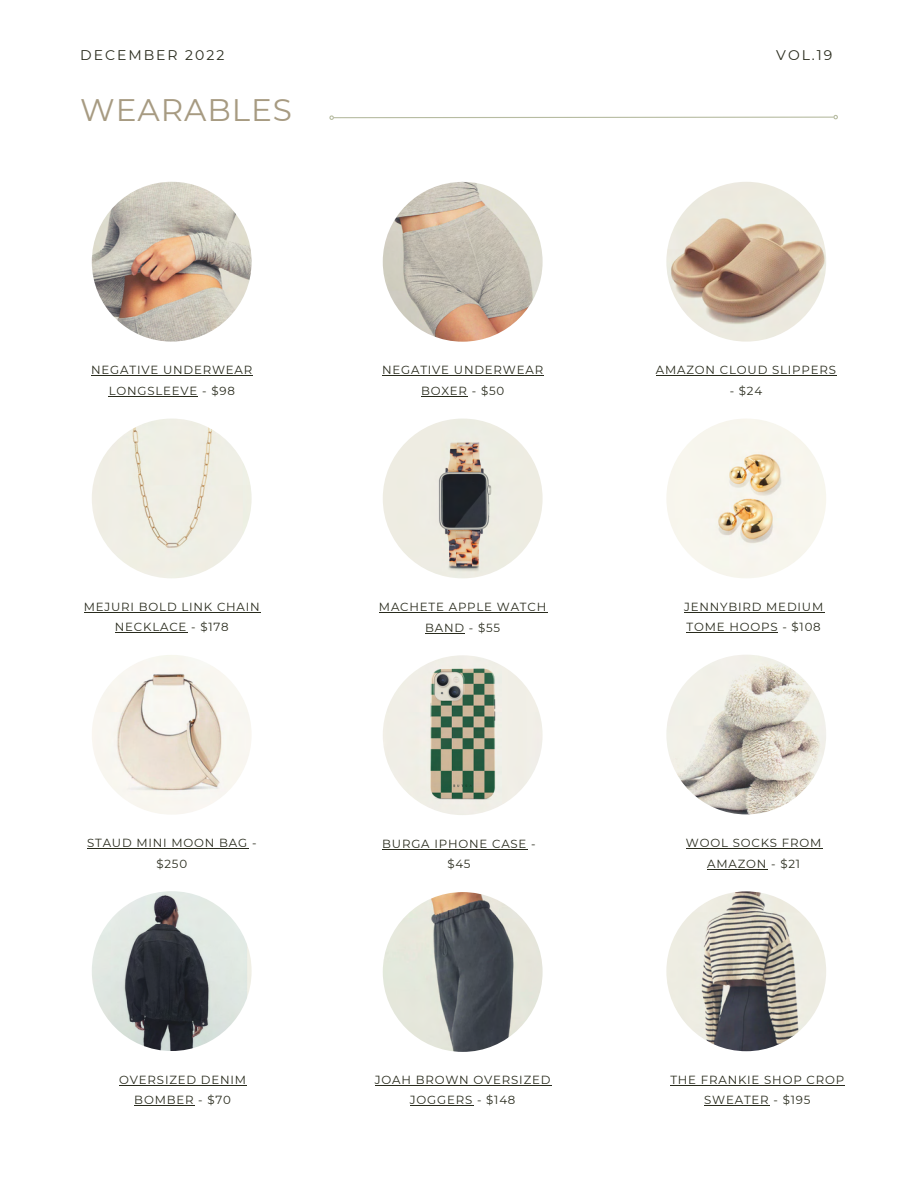
<style>
.page{position:relative;width:918px;height:1188px;background:#fff}
.page>*{position:absolute;margin:0;border:0;box-sizing:border-box;transform-origin:0 0}
.t1{font:31.2px "Montserrat";letter-spacing:.03em;color:#a79b82}
.t2{font:13.95px "Montserrat";letter-spacing:.14em;color:#292b1d}
.t3{font:11.7px/20.5px "Montserrat";letter-spacing:.07em;color:#292b1d;text-align:center}
</style>
<div class="page">
<svg style="left:329px;top:115px;width:509px;height:5px"></svg>
<img style="left:92px;top:182px;width:160px;height:160px;border-radius:50%">
<img style="left:383px;top:182px;width:160px;height:160px;border-radius:50%">
<img style="left:666px;top:182px;width:160px;height:160px;border-radius:50%">
<div style="left:92px;top:419px;width:160px;height:159px;background:#efeee4;border-radius:50%"></div>
<img style="left:383px;top:419px;width:160px;height:159px;border-radius:50%">
<img style="left:666px;top:419px;width:160px;height:159px;border-radius:50%">
<img style="left:92px;top:655px;width:160px;height:160px;border-radius:50%">
<img style="left:383px;top:655px;width:160px;height:160px;border-radius:50%">
<img style="left:666px;top:655px;width:160px;height:159px;border-radius:50%">
<img style="left:92px;top:891px;width:160px;height:160px;border-radius:50%">
<img style="left:383px;top:892px;width:160px;height:160px;border-radius:50%">
<img style="left:666px;top:891px;width:160px;height:160px;border-radius:50%">
<hr style="left:91px;top:375px;width:162px;height:1px;background:#292b1d">
<hr style="left:109px;top:396px;width:89px;height:1px;background:#292b1d">
<hr style="left:382px;top:375px;width:162px;height:1px;background:#292b1d">
<hr style="left:421px;top:396px;width:47px;height:1px;background:#292b1d">
<hr style="left:656px;top:375px;width:181px;height:1px;background:#292b1d">
<hr style="left:84px;top:612px;width:177px;height:1px;background:#292b1d">
<hr style="left:115px;top:632px;width:72px;height:1px;background:#292b1d">
<hr style="left:379px;top:612px;width:168px;height:1px;background:#292b1d">
<hr style="left:425px;top:633px;width:40px;height:1px;background:#292b1d">
<hr style="left:684px;top:612px;width:140px;height:1px;background:#292b1d">
<hr style="left:687px;top:632px;width:91px;height:1px;background:#292b1d">
<hr style="left:87px;top:848px;width:161px;height:1px;background:#292b1d">
<hr style="left:382px;top:849px;width:145px;height:1px;background:#292b1d">
<hr style="left:686px;top:848px;width:136px;height:1px;background:#292b1d">
<hr style="left:707px;top:869px;width:60px;height:1px;background:#292b1d">
<hr style="left:670px;top:1085px;width:175px;height:1px;background:#292b1d">
<hr style="left:704px;top:1105px;width:66px;height:1px;background:#292b1d">
<hr style="left:375px;top:1085px;width:176px;height:1px;background:#292b1d">
<hr style="left:410px;top:1105px;width:63px;height:1px;background:#292b1d">
<hr style="left:119px;top:1085px;width:128px;height:1px;background:#292b1d">
<hr style="left:134px;top:1105px;width:60px;height:1px;background:#292b1d">
<p class="t2" style="left:80px;top:47px;width:146px">DECEMBER 2022</p>
<p class="t2" style="left:776px;top:47px;width:58px">VOL.19</p>
<h1 class="t1" style="left:80px;top:91px;width:213px">WEARABLES</h1>
<p class="t3" style="left:91px;top:360px;width:163px">NEGATIVE UNDERWEAR<br>LONGSLEEVE - $98</p>
<p class="t3" style="left:382px;top:360px;width:163px">NEGATIVE UNDERWEAR<br>BOXER - $50</p>
<p class="t3" style="left:656px;top:360px;width:182px">AMAZON CLOUD SLIPPERS</p>
<p class="t3" style="left:730px;top:380px;width:34px">- $24</p>
<p class="t3" style="left:84px;top:596px;width:178px">MEJURI BOLD LINK CHAIN<br>NECKLACE - $178</p>
<p class="t3" style="left:379px;top:596px;width:169px">MACHETE APPLE WATCH<br>BAND - $55</p>
<p class="t3" style="left:684px;top:596px;width:141px;text-align:left">JENNYBIRD MEDIUM<br>TOME HOOPS - $108</p>
<p class="t3" style="left:87px;top:833px;width:171px">STAUD MINI MOON BAG - $250</p>
<p class="t3" style="left:382px;top:833px;width:155px">BURGA IPHONE CASE - $45</p>
<p class="t3" style="left:686px;top:833px;width:137px">WOOL SOCKS FROM<br>AMAZON - $21</p>
<p class="t3" style="left:119px;top:1069px;width:128px">OVERSIZED DENIM<br>BOMBER - $70</p>
<p class="t3" style="left:375px;top:1069px;width:177px">JOAH BROWN OVERSIZED<br>JOGGERS - $148</p>
<p class="t3" style="left:670px;top:1069px;width:175px">THE FRANKIE SHOP CROP<br>SWEATER - $195</p>
</div>
